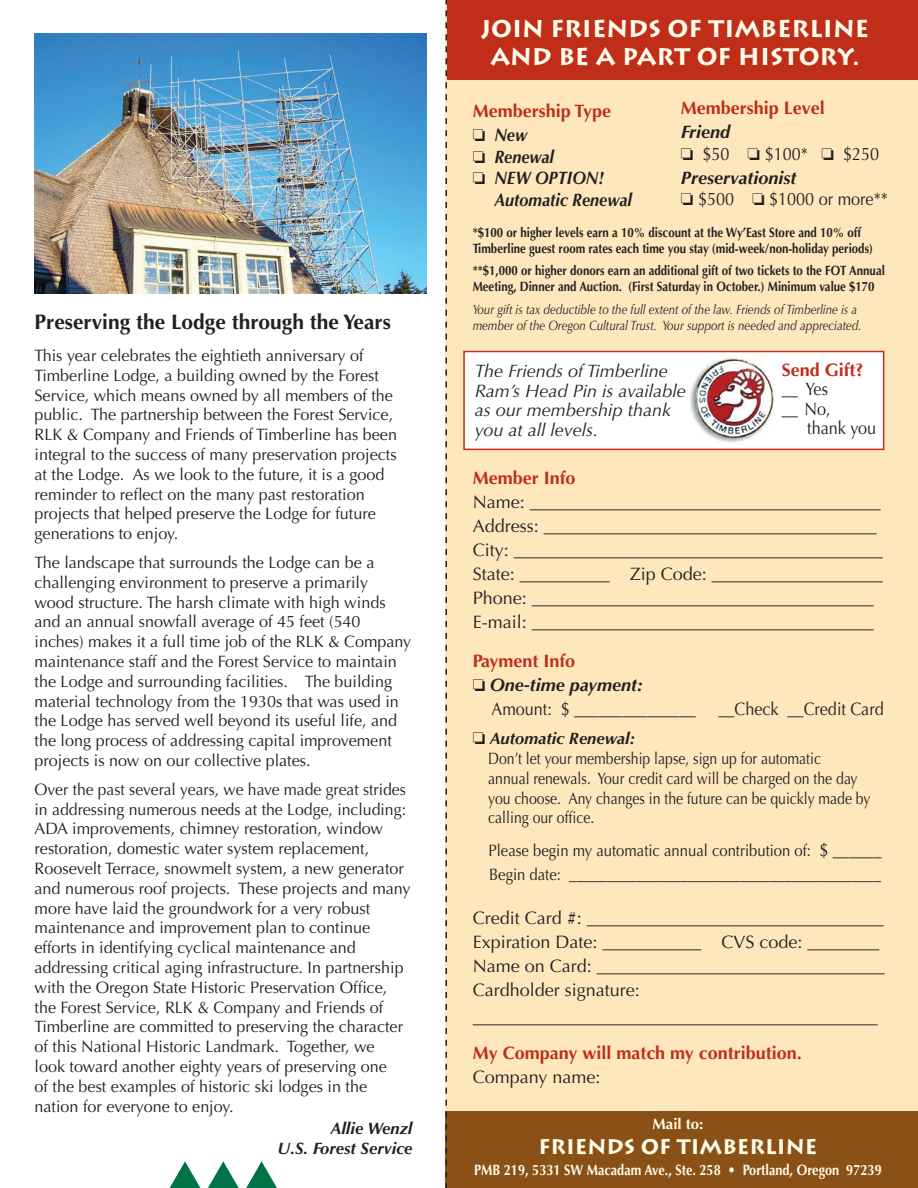
<style>
.page{position:relative;width:918px;height:1188px;background:#fff}
.page>*{position:absolute;margin:0;border:0;box-sizing:border-box;transform-origin:0 0}
.t1{font:700 24px/28.8px "Lithos";color:#fffde9;text-align:center}
.t2{font:700 21px "Optima";color:#231f20}
.t3{font:700 21px "Lithos";color:#fffde9}
.t4{font:18px/24px "Optima";color:#231f20}
.t5{font:18px/24px "Optima";color:#231f20;scale:.9 1}
.t6{font:700 18px "Optima";color:#c02d19}
.t7{font:italic 18px/19.5px "Optima";color:#231f20}
.t8{font:italic 700 18px/21.6px "Optima";color:#231f20;scale:.9 1}
.t9{font:italic 700 18px/24px "Optima";color:#231f20}
.t10{font:16.5px/19.8px "Optima";color:#231f20}
.t11{font:16.5px/19.8px "Optima";color:#231f20;scale:.95 1}
.t12{font:16.5px/19.8px "Optima";color:#231f20;scale:.85 1}
.t13{font:16.5px/24px "Optima";color:#231f20;scale:.9 1}
.t14{font:italic 700 16.5px/19.8px "Optima";color:#231f20;text-align:right}
.t15{font:700 15px "Optima";color:#fffde9;scale:.85 1}
.t16{font:700 15px "Optima";color:#fffde9}
.t17{font:700 13.5px/16.2px "Optima";color:#231f20;scale:.85 1}
.t18{font:italic 13.5px/16.5px "Optima";color:#231f20;scale:.85 1}
.s1{font-weight:400;font-style:normal}
.s2{font-weight:700;font-style:italic}
.s3{font-size:18px}
</style>
<div class="page">
<hr style="left:0;top:0;width:1px;height:788px;background:#e1f4fc">
<hr style="left:0;top:0;width:1px;height:80px;background:#007248">
<img style="left:35px;top:34px;width:391px;height:260px">
<div style="left:446px;top:0;width:472px;height:1188px;background:#fee7bd"></div>
<div style="left:446px;top:1111px;width:472px;height:77px;background:#8a5117"></div>
<div style="left:447px;top:0;width:471px;height:79px;background:#c02d19"></div>
<div style="left:463px;top:351px;width:421px;height:99px;background:#fff;border:2px solid #c02d19"></div>
<img style="left:690px;top:358px;width:84px;height:85px">
<svg style="left:446px;top:0;width:1px;height:1188px"></svg>
<svg style="left:169px;top:1161px;width:108px;height:27px"></svg>
<p class="t2" style="left:35px;top:310px;width:358px">Preserving the Lodge through the Years</p>
<p class="t10" style="left:35px;top:346px;width:364px">This year celebrates the eightieth anniversary of Timberline Lodge, a building owned by the Forest Service, which means owned by all members of the public. The partnership between the Forest Service, RLK &amp; Company and Friends of Timberline has been integral to the success of many preservation projects at the Lodge. As we look to the future, it is a good reminder to reflect on the many past restoration projects that helped preserve the Lodge for future generations to enjoy.</p>
<p class="t10" style="left:35px;top:553px;width:378px">The landscape that surrounds the Lodge can be a challenging environment to preserve a primarily wood structure. The harsh climate with high winds and an annual snowfall average of 45 feet (540 inches) makes it a full time job of the RLK &amp; Company maintenance staff and the Forest Service to maintain the Lodge and surrounding facilities. The building material technology from the 1930s that was used in the Lodge has served well beyond its useful life, and the long process of addressing capital improvement projects is now on our collective plates.</p>
<p class="t11" style="left:35px;top:780px;width:397px">Over the past several years, we have made great strides in addressing numerous needs at the Lodge, including:<br>ADA improvements, chimney restoration, window restoration, domestic water system replacement, Roosevelt Terrace, snowmelt system, a new generator and numerous roof projects. These projects and many more have laid the groundwork for a very robust maintenance and improvement plan to continue efforts in identifying cyclical maintenance and addressing critical aging infrastructure. In partnership with the Oregon State Historic Preservation Office, the Forest Service, RLK &amp; Company and Friends of Timberline are committed to preserving the character of this National Historic Landmark. Together, we<br>look toward another eighty years of preserving one<br>of the best examples of historic ski lodges in the nation for everyone to enjoy.</p>
<p class="t14" style="left:278px;top:1119px;width:136px">Allie Wenzl<br>U.S. Forest Service</p>
<h1 class="t1" style="left:481px;top:14px;width:390px">JOIN FRIENDS OF TIMBERLINE<br>AND BE A PART OF HISTORY.</h1>
<p class="t6" style="left:681px;top:98px;width:145px">Membership Level</p>
<p class="t9" style="left:681px;top:120px;width:51px">Friend</p>
<p class="t9" style="left:681px;top:142px;width:200px">□ <span class="s1">$50</span> □ <span class="s1">$100*</span> □ <span class="s1">$250<br></span>Preservationist</p>
<p class="t5" style="left:681px;top:188px;width:232px">□ $500 □ $1000 or more**</p>
<p class="t6" style="left:473px;top:101px;width:140px">Membership Type</p>
<p class="t8" style="left:473px;top:124px;width:62px">□ New</p>
<p class="t8" style="left:473px;top:146px;width:92px">□ Renewal</p>
<p class="t8" style="left:495px;top:168px;width:154px;text-indent:-22px">□ NEW OPTION!<br>Automatic Renewal</p>
<p class="t17" style="left:473px;top:224px;width:472px">*$100 or higher levels earn a 10% discount at the Wy’East Store and 10% off<br>Timberline guest room rates each time you stay (mid-week/non-holiday periods)</p>
<p class="t17" style="left:473px;top:263px;width:487px">**$1,000 or higher donors earn an additional gift of two tickets to the FOT Annual<br>Meeting, Dinner and Auction. (First Saturday in October.) Minimum value $170</p>
<p class="t18" style="left:473px;top:301px;width:459px">Your gift is tax deductible to the full extent of the law. Friends of Timberline is a member of the Oregon Cultural Trust. Your support is needed and appreciated.</p>
<p class="t7" style="left:475px;top:362px;width:213px">The Friends of Timberline<br>Ram’s Head Pin is available as our membership thank you at all levels.</p>
<p class="t6" style="left:782px;top:359px;width:83px">Send Gift?</p>
<p class="t5" style="left:782px;top:378px;width:53px">__ Yes</p>
<p class="t5" style="left:782px;top:397px;width:56px">__ No,</p>
<p class="t5" style="left:807px;top:417px;width:78px">thank you</p>
<p class="t6" style="left:473px;top:467px;width:104px">Member Info</p>
<p class="t4" style="left:473px;top:490px;width:412px">Name: _______________________________________ Address: _____________________________________ City: _________________________________________ State: __________ Zip Code: ___________________ Phone: ______________________________________ E-mail: ______________________________________</p>
<p class="t6" style="left:473px;top:651px;width:104px">Payment Info</p>
<p class="t5" style="left:492px;top:673px;width:229px;text-indent:-19px">□ <span class="s2">One-time payment:<br></span>Amount: $ _______________</p>
<p class="t5" style="left:718px;top:697px;width:185px">__Check __Credit Card</p>
<p class="t12" style="left:488px;top:729px;width:451px;text-indent:-16px">□ <span class="s2">Automatic Renewal:<br></span>Don’t let your membership lapse, sign up for automatic<br>annual renewals. Your credit card will be charged on the day you choose. Any changes in the future can be quickly made by calling our office.</p>
<p class="t13" style="left:489px;top:839px;width:438px">Please begin my automatic annual contribution of: <span class="s3">$ ______<br></span>Begin date: __________________________________________</p>
<p class="t4" style="left:473px;top:906px;width:414px">Credit Card #: _________________________________ Expiration Date: ___________ CVS code: ________ Name on Card: ________________________________ Cardholder signature:</p>
<p class="t4" style="left:473px;top:1005px;width:406px">_____________________________________________</p>
<p class="t6" style="left:473px;top:1043px;width:331px">My Company will match my contribution.</p>
<p class="t4" style="left:473px;top:1065px;width:129px">Company name:</p>
<p class="t16" style="left:653px;top:1115px;width:52px">Mail to:</p>
<p class="t3" style="left:538px;top:1134px;width:280px">FRIENDS OF TIMBERLINE</p>
<p class="t15" style="left:474px;top:1161px;width:481px">PMB 219, 5331 SW Macadam Ave., Ste. 258 • Portland, Oregon 97239</p>
</div>
